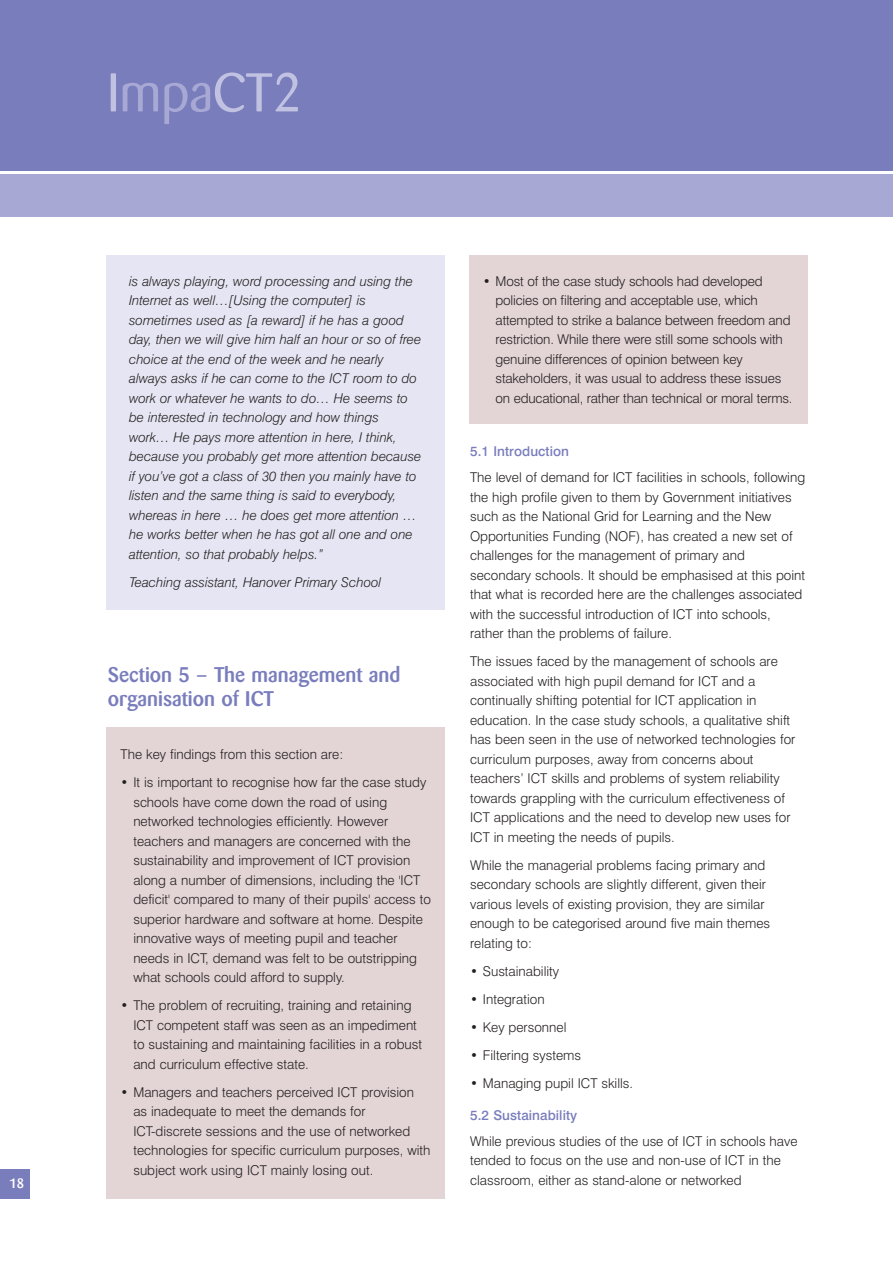
<style>
.page{position:relative;width:893px;height:1263px;background:#fff}
.page>*{position:absolute;margin:0;border:0;box-sizing:border-box;transform-origin:0 0}
.t1{font:54px "Barmeno";color:#c1c2e2}
.t2{font:500 21px/24px "Barmeno";color:#797dbc}
.t3{font:300 13.5px/19.5px "Swiss 721 BT";color:#231f1f}
.t4{font:italic 300 13.5px/19.5px "Swiss 721 BT";color:#231f1f}
.t5{font:500 13.5px "Swiss 721 BT";letter-spacing:.005em;color:#797dbc}
.t6{font:500 13.5px "Barmeno";color:#fff}
.s1{color:#a7a8d4}
</style>
<div class="page">
<div style="left:469px;top:255px;width:339px;height:169px;background:#e3d4d6"></div>
<div style="left:106px;top:727px;width:339px;height:472px;background:#e3d4d6"></div>
<div style="left:106px;top:255px;width:339px;height:355px;background:#e6e5f3"></div>
<div style="left:0;top:0;width:892px;height:170px;background:#797dbc"></div>
<div style="left:0;top:175px;width:892px;height:42px;background:#a7a8d4"></div>
<div style="left:0;top:1169px;width:30px;height:30px;background:#797dbc"></div>
<h1 class="t1" style="left:107px;top:70px;width:196px">I<span class="s1">mpa</span>CT2</h1>
<p class="t3" style="left:495px;top:272px;width:298px;text-indent:-13px">• Most of the case study schools had developed policies on filtering and acceptable use, which attempted to strike a balance between freedom and restriction. While there were still some schools with genuine differences of opinion between key stakeholders, it was usual to address these issues on educational, rather than technical or moral terms.</p>
<p class="t4" style="left:129px;top:272px;width:294px">is always playing, word processing and using the Internet as well…[Using the computer] is sometimes used as [a reward] if he has a good day, then we will give him half an hour or so of free choice at the end of the week and he nearly always asks if he can come to the ICT room to do work or whatever he wants to do… He seems to be interested in technology and how things work… He pays more attention in here, I think, because you probably get more attention because if you’ve got a class of 30 then you mainly have to listen and the same thing is said to everybody, whereas in here … he does get more attention … he works better when he has got all one and one attention, so that probably helps.”</p>
<p class="t4" style="left:129px;top:573px;width:254px">Teaching assistant, Hanover Primary School</p>
<p class="t5" style="left:470px;top:447px;width:100px">5.1 Introduction</p>
<p class="t3" style="left:470px;top:469px;width:336px">The level of demand for ICT facilities in schools, following the high profile given to them by Government initiatives such as the National Grid for Learning and the New Opportunities Funding (NOF), has created a new set of challenges for the management of primary and secondary schools. It should be emphasised at this point that what is recorded here are the challenges associated with the successful introduction of ICT into schools, rather than the problems of failure.</p>
<p class="t3" style="left:470px;top:653px;width:327px">The issues faced by the management of schools are associated with high pupil demand for ICT and a continually shifting potential for ICT application in education. In the case study schools, a qualitative shift has been seen in the use of networked technologies for curriculum purposes, away from concerns about teachers’ ICT skills and problems of system reliability towards grappling with the curriculum effectiveness of ICT applications and the need to develop new uses for ICT in meeting the needs of pupils.</p>
<p class="t3" style="left:470px;top:856px;width:301px">While the managerial problems facing primary and secondary schools are slightly different, given their various levels of existing provision, they are similar enough to be categorised around five main themes relating to:</p>
<p class="t3" style="left:470px;top:962px;width:91px">• Sustainability</p>
<p class="t3" style="left:470px;top:990px;width:76px">• Integration</p>
<p class="t3" style="left:470px;top:1018px;width:98px">• Key personnel</p>
<p class="t3" style="left:470px;top:1046px;width:112px">• Filtering systems</p>
<p class="t3" style="left:470px;top:1074px;width:165px">• Managing pupil ICT skills.</p>
<p class="t5" style="left:470px;top:1110px;width:109px">5.2 Sustainability</p>
<p class="t3" style="left:470px;top:1132px;width:329px">While previous studies of the use of ICT in schools have tended to focus on the use and non-use of ICT in the</p>
<h2 class="t2" style="left:108px;top:664px;width:294px">Section 5 – The management and organisation of ICT</h2>
<p class="t3" style="left:121px;top:746px;width:224px">The key findings from this section are:</p>
<p class="t3" style="left:133px;top:774px;width:299px;text-indent:-13px">• It is important to recognise how far the case study schools have come down the road of using networked technologies efficiently. However teachers and managers are concerned with the sustainability and improvement of ICT provision along a number of dimensions, including the 'ICT deficit' compared to many of their pupils' access to superior hardware and software at home. Despite innovative ways of meeting pupil and teacher needs in ICT, demand was felt to be outstripping what schools could afford to supply.</p>
<p class="t3" style="left:133px;top:997px;width:290px;text-indent:-13px">• The problem of recruiting, training and retaining ICT competent staff was seen as an impediment to sustaining and maintaining facilities in a robust and curriculum effective state.</p>
<p class="t3" style="left:133px;top:1083px;width:298px;text-indent:-13px">• Managers and teachers perceived ICT provision as inadequate to meet the demands for ICT-discrete sessions and the use of networked technologies for specific curriculum purposes, with subject work using ICT mainly losing out.</p>
<p class="t6" style="left:9px;top:1177px;width:16px">18</p>
<p class="t3" style="left:470px;top:1171px;width:273px">classroom, either as stand-alone or networked</p>
</div>
